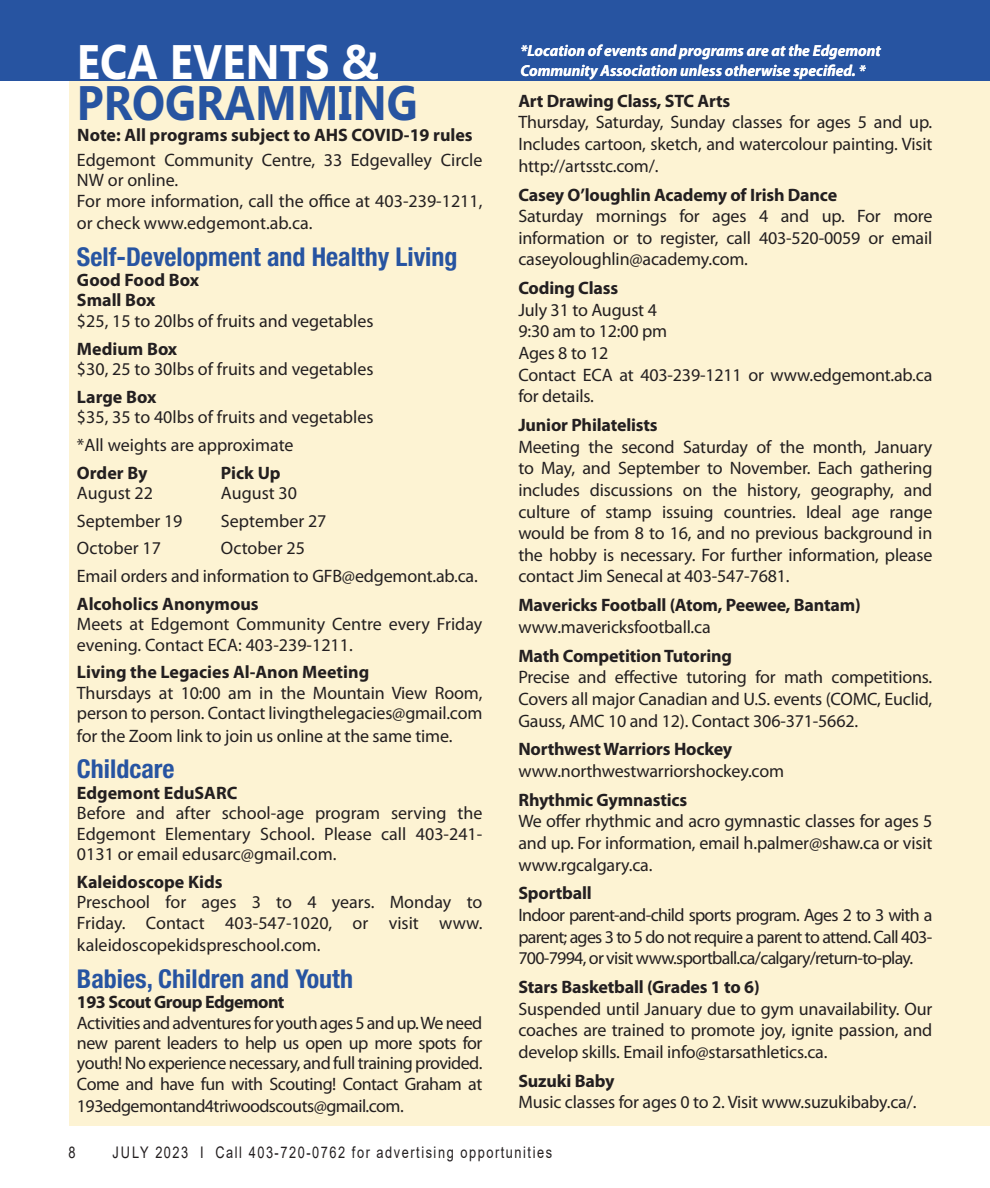
<style>
.page{position:relative;width:990px;height:1188px;background:#fff}
.page>*{position:absolute;margin:0;border:0;box-sizing:border-box;transform-origin:0 0}
.t1{font:700 48.4px "Microsoft Phags Pa";color:#2754a1;scale:.9 1}
.t2{font:700 48.4px "Microsoft Phags Pa";color:#fff;scale:.9 1}
.t3{font:700 condensed 26px "Helvetica Neue LT Std";color:#2754a1}
.t4{font:18px/21.6px "Myriad Pro";letter-spacing:-.01em;color:#231f20;text-align:justify}
.t5{font:700 18px/20.4px "Myriad Pro";letter-spacing:-.01em;color:#231f20}
.t6{font:18px "Myriad Pro";letter-spacing:-.03em;color:#231f20}
.t7{font:700 18px "Myriad Pro";letter-spacing:-.03em;color:#231f20}
.t8{font:italic 700 16px/20px "Myriad Pro";color:#fff;scale:.96 1}
.t9{font:16px "Arial";letter-spacing:.12em;color:#231f20;scale:.8 1}
</style>
<div class="page">
<div style="left:69px;top:40px;width:921px;height:1086px;background:#fdf3d3"></div>
<div style="left:0;top:0;width:990px;height:81px;background:#2754a1"></div>
<h1 class="t2" style="left:77px;top:28px;width:337px">ECA EVENTS &amp;</h1>
<h1 class="t1" style="left:77px;top:69px;width:380px">PROGRAMMING</h1>
<p class="t5" style="left:77px;top:125px;width:397px">Note: All programs subject to AHS COVID-19 rules</p>
<p class="t4" style="left:77px;top:149px;width:407px;line-height:20.4px;text-align:left">Edgemont Community Centre, 33 Edgevalley Circle<br>NW or online.<br>For more information, call the office at 403-239-1211,</p>
<p class="t4" style="left:77px;top:212px;width:237px">or check www.edgemont.ab.ca.</p>
<h2 class="t3" style="left:77px;top:241px;width:382px">Self-Development and Healthy Living</h2>
<p class="t5" style="left:77px;top:269px;width:124px">Good Food Box<br>Small Box</p>
<p class="t4" style="left:77px;top:310px;width:298px">$25, 15 to 20lbs of fruits and vegetables</p>
<p class="t5" style="left:77px;top:338px;width:102px">Medium Box</p>
<p class="t4" style="left:77px;top:358px;width:298px">$30, 25 to 30lbs of fruits and vegetables</p>
<p class="t5" style="left:77px;top:386px;width:81px">Large Box</p>
<p class="t4" style="left:77px;top:403px;width:298px;line-height:27.6px">$35, 35 to 40lbs of fruits and vegetables *All weights are approximate</p>
<p class="t5" style="left:77px;top:462px;width:72px">Order By</p>
<p class="t5" style="left:221px;top:462px;width:61px">Pick Up</p>
<p class="t4" style="left:77px;top:482px;width:78px">August 22</p>
<p class="t4" style="left:221px;top:482px;width:78px">August 30</p>
<p class="t4" style="left:77px;top:510px;width:107px">September 19</p>
<p class="t4" style="left:221px;top:510px;width:107px">September 27</p>
<p class="t4" style="left:77px;top:537px;width:85px">October 17</p>
<p class="t4" style="left:77px;top:534px;width:402px;line-height:27.6px;text-indent:144px">October 25<br>Email orders and information to GFB@edgemont.ab.ca.</p>
<p class="t5" style="left:77px;top:593px;width:183px">Alcoholics Anonymous</p>
<p class="t4" style="left:77px;top:614px;width:407px;line-height:20.4px">Meets at Edgemont Community Centre every Friday evening. Contact ECA: 403-239-1211.</p>
<p class="t5" style="left:77px;top:661px;width:294px">Living the Legacies Al-Anon Meeting</p>
<p class="t4" style="left:77px;top:682px;width:407px;line-height:20.4px">Thursdays at 10:00 am in the Mountain View Room, person to person. Contact livingthelegacies@gmail.com</p>
<p class="t4" style="left:77px;top:725px;width:377px">for the Zoom link to join us online at the same time.</p>
<h2 class="t3" style="left:77px;top:753px;width:99px">Childcare</h2>
<p class="t5" style="left:77px;top:782px;width:162px">Edgemont EduSARC</p>
<p class="t4" style="left:77px;top:803px;width:407px;line-height:20.4px">Before and after school-age program serving the Edgemont Elementary School. Please call 403-241- 0131 or email edusarc@gmail.com.</p>
<p class="t5" style="left:77px;top:871px;width:147px">Kaleidoscope Kids</p>
<p class="t4" style="left:77px;top:892px;width:407px;line-height:20.4px">Preschool for ages 3 to 4 years. Monday to<br>Friday. Contact 403-547-1020, or visit www.</p>
<p class="t4" style="left:77px;top:934px;width:245px">kaleidoscopekidspreschool.com.</p>
<h2 class="t3" style="left:77px;top:963px;width:278px">Babies, Children and Youth</h2>
<p class="t7" style="left:77px;top:990px;width:209px">193 Scout Group Edgemont</p>
<p class="t4" style="left:77px;top:1012px;width:407px;line-height:20.4px">Activities and adventures for youth ages 5 and up. We need new parent leaders to help us open up more spots for youth! No experience necessary, and full training provided.<br>Come and have fun with Scouting! Contact Graham at</p>
<p class="t6" style="left:77px;top:1095px;width:328px">193edgemontand4triwoodscouts@gmail.com.</p>
<p class="t8" style="left:520px;top:40px;width:377px">*Location of events and programs are at the Edgemont<br>Community Association unless otherwise specified. *</p>
<p class="t5" style="left:518px;top:90px;width:213px">Art Drawing Class, STC Arts</p>
<p class="t4" style="left:518px;top:111px;width:416px">Thursday, Saturday, Sunday classes for ages 5 and up.<br>Includes cartoon, sketch, and watercolour painting. Visit http://artsstc.com/.</p>
<p class="t5" style="left:518px;top:184px;width:320px">Casey O’loughlin Academy of Irish Dance</p>
<p class="t4" style="left:518px;top:205px;width:416px">Saturday mornings for ages 4 and up. For more information or to register, call 403-520-0059 or email caseyoloughlin@academy.com.</p>
<p class="t5" style="left:518px;top:277px;width:101px">Coding Class</p>
<p class="t4" style="left:518px;top:299px;width:415px;text-align:left">July 31 to August 4<br>9:30 am to 12:00 pm<br>Ages 8 to 12<br>Contact ECA at 403-239-1211 or www.edgemont.ab.ca for details.</p>
<p class="t5" style="left:518px;top:414px;width:141px">Junior Philatelists</p>
<p class="t4" style="left:518px;top:436px;width:416px">Meeting the second Saturday of the month, January to May, and September to November. Each gathering includes discussions on the history, geography, and culture of stamp issuing countries. Ideal age range would be from 8 to 16, and no previous background in the hobby is necessary. For further information, please contact Jim Senecal at 403-547-7681.</p>
<p class="t5" style="left:518px;top:594px;width:344px">Mavericks Football (Atom, Peewee, Bantam)</p>
<p class="t4" style="left:518px;top:616px;width:194px">www.mavericksfootball.ca</p>
<p class="t5" style="left:518px;top:645px;width:215px">Math Competition Tutoring</p>
<p class="t4" style="left:518px;top:666px;width:415px">Precise and effective tutoring for math competitions.<br>Covers all major Canadian and U.S. events (COMC, Euclid, Gauss, AMC 10 and 12). Contact 306-371-5662.</p>
<p class="t5" style="left:518px;top:738px;width:215px">Northwest Warriors Hockey</p>
<p class="t4" style="left:518px;top:760px;width:267px">www.northwestwarriorshockey.com</p>
<p class="t5" style="left:518px;top:789px;width:170px">Rhythmic Gymnastics</p>
<p class="t4" style="left:518px;top:810px;width:416px">We offer rhythmic and acro gymnastic classes for ages 5 and up. For information, email h.palmer@shaw.ca or visit www.rgcalgary.ca.</p>
<p class="t5" style="left:518px;top:883px;width:75px">Sportball</p>
<p class="t4" style="left:518px;top:904px;width:416px">Indoor parent-and-child sports program. Ages 2 to 3 with a parent; ages 3 to 5 do not require a parent to attend. Call 403- 700-7994, or visit www.sportball.ca/calgary/return-to-play.</p>
<p class="t5" style="left:518px;top:976px;width:243px">Stars Basketball (Grades 1 to 6)</p>
<p class="t4" style="left:518px;top:998px;width:415px">Suspended until January due to gym unavailability. Our coaches are trained to promote joy, ignite passion, and develop skills. Email info@starsathletics.ca.</p>
<p class="t5" style="left:518px;top:1070px;width:98px">Suzuki Baby</p>
<p class="t4" style="left:518px;top:1091px;width:400px">Music classes for ages 0 to 2. Visit www.suzukibaby.ca/.</p>
<p class="t9" style="left:68px;top:1141px;width:10px">8</p>
<p class="t9" style="left:112px;top:1141px;width:551px">JULY 2023 I Call 403-720-0762 for advertising opportunities</p>
</div>
